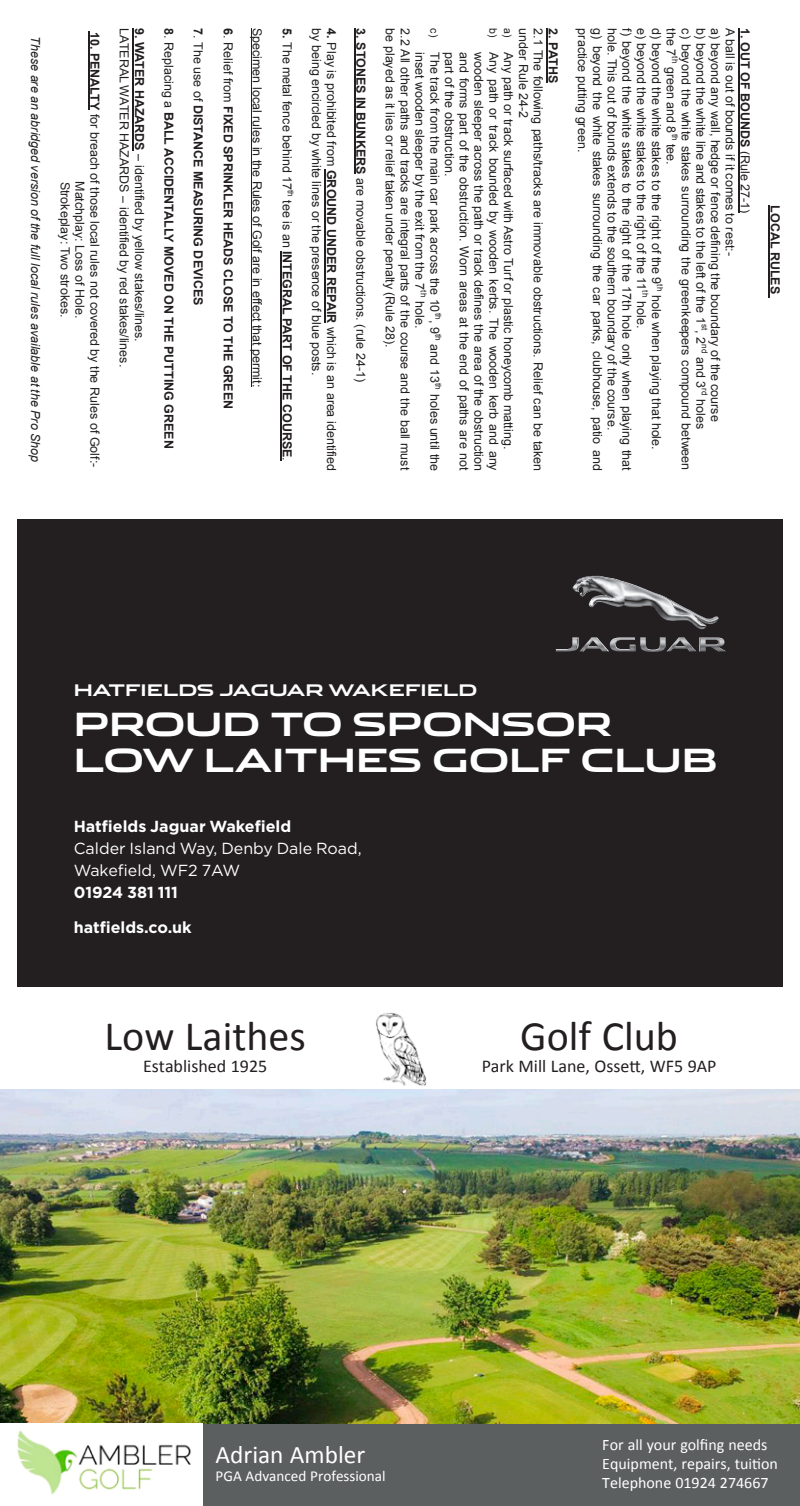
<style>
.page{position:relative;width:800px;height:1506px;background:#fff}
.page>*{position:absolute;margin:0;border:0;box-sizing:border-box;transform-origin:0 0}
.t1{font:42px "Calibri";color:#231f20}
.t2{font:700 32px/36px "Jaguar";color:#fff}
.t3{font:25.2px "Calibri";color:#fff}
.t4{font:18px "Calibri";color:#231f20}
.t5{font:16px/22px "Gotham";color:#fff}
.t6{font:16px "Calibri";color:#fff}
.t7{font:700 16px "Jaguar";color:#fff}
.t8{font:700 16px "Gotham";color:#fff}
.t9{font:15.2px "Calibri";color:#fff}
.t10{font:12.4px/14.8px "Arial";letter-spacing:.005em;color:#231f20}
.t11{font:700 12.4px "Arial";color:#231f20}
.t12{font:italic 12.4px "Arial";letter-spacing:.005em;color:#231f20}
.t13{font:10.4px "Arial";color:#231f20}
.s1{font-weight:700}
.s2{font-weight:400}
.s3{font-size:10.4px}
</style>
<div class="page">
<div style="left:0;top:1417px;width:799px;height:88px;background:#5c5f60"></div>
<img style="left:0;top:1089px;width:799px;height:334px">
<hr style="left:768px;top:205px;width:1px;height:93px;background:#231f20">
<hr style="left:738px;top:28px;width:1px;height:185px;background:#231f20">
<hr style="left:546px;top:28px;width:1px;height:55px;background:#231f20">
<hr style="left:354px;top:28px;width:1px;height:146px;background:#231f20">
<hr style="left:324px;top:170px;width:2px;height:153px;background:#231f20">
<hr style="left:280px;top:251px;width:1px;height:210px;background:#231f20">
<hr style="left:251px;top:28px;width:1px;height:359px;background:#231f20">
<hr style="left:132px;top:28px;width:2px;height:123px;background:#231f20">
<hr style="left:88px;top:32px;width:1px;height:78px;background:#231f20">
<div style="left:0;top:1423px;width:202px;height:82px;background:#fff"></div>
<img style="left:17px;top:1430px;width:174px;height:65px">
<div style="left:17px;top:519px;width:765px;height:467px;background:#231f20"></div>
<img style="left:572px;top:576px;width:31px;height:31px">
<img style="left:376px;top:1012px;width:50px;height:74px">
<p class="t12" style="left:43px;top:36px;width:427px;rotate:90deg">These are an abridged version of the full local rules available at the Pro Shop</p>
<p class="t10" style="left:102px;top:32px;width:437px;rotate:90deg"><span class="s1">10. PENALTY</span> for breach of those local rules not covered by the Rules of Golf:-</p>
<p class="t10" style="left:72px;top:182px;width:137px;rotate:90deg">Strokeplay: Two strokes.</p>
<p class="t10" style="left:87px;top:181px;width:138px;rotate:90deg">Matchplay: Loss of Hole.</p>
<p class="t10" style="left:147px;top:28px;width:340px;rotate:90deg"><span class="s1">9. WATER HAZARDS</span> – identified by yellow stakes/lines.<br>LATERAL WATER HAZARDS – identified by red stakes/lines.</p>
<p class="t11" style="left:177px;top:28px;width:422px;rotate:90deg">8<span class="s2">. Replacing a</span> BALL ACCIDENTALLY MOVED ON THE PUTTING GREEN</p>
<p class="t11" style="left:206px;top:28px;width:278px;rotate:90deg">7<span class="s2">. The use of</span> DISTANCE MEASURING DEVICES</p>
<p class="t11" style="left:236px;top:28px;width:382px;rotate:90deg">6<span class="s2">. Relief from</span> FIXED SPRINKLER HEADS CLOSE TO THE GREEN</p>
<p class="t10" style="left:264px;top:28px;width:360px;rotate:90deg">Specimen local rules in the Rules of Golf are in effect that permit:</p>
<p class="t10" style="left:339px;top:28px;width:444px;rotate:90deg"><span class="s1">4.</span> Play is prohibited from <span class="s1">GROUND UNDER REPAIR</span> which is an area identified</p>
<p class="t10" style="left:294px;top:28px;width:434px;rotate:90deg"><span class="s1">5.</span> The metal fence behind 17<sup>th</sup> tee is an <span class="s1">INTEGRAL PART OF THE COURSE</span>.</p>
<p class="t10" style="left:324px;top:28px;width:348px;rotate:90deg">by being encircled by white lines or the presence of blue posts.</p>
<p class="t10" style="left:752px;top:28px;width:229px;rotate:90deg"><span class="s1">1. OUT OF BOUNDS</span> (Rule 27-1)<br>A ball is out of bounds if it comes to rest:-</p>
<p class="t10" style="left:693px;top:28px;width:444px;rotate:90deg">c) beyond the white stakes surrounding the greenkeepers compound between the 7<sup>th</sup> green and 8<sup>th</sup> tee.<br>d) beyond the white stakes to the right of the 9<sup>th</sup> hole when playing that hole.<br>e) beyond the white stakes to the right of the 11<sup>th</sup> hole.<br>f) beyond the white stakes to the right of the 17th hole only when playing that hole. This out of bounds extends to the southern boundary of the course.</p>
<p class="t11" style="left:561px;top:28px;width:56px;rotate:90deg">2. PATHS</p>
<p class="t10" style="left:589px;top:28px;width:125px;rotate:90deg">practice putting green.</p>
<p class="t10" style="left:604px;top:28px;width:443px;rotate:90deg">g) beyond the white stakes surrounding the car parks, clubhouse, patio and</p>
<p class="t10" style="left:368px;top:28px;width:355px;rotate:90deg"><span class="s1">3. STONES IN BUNKERS</span> are movable obstructions. (rule 24-1)</p>
<p class="t10" style="left:397px;top:28px;width:320px;rotate:90deg">be played as it lies or relief taken under penalty (Rule 28).</p>
<p class="t10" style="left:412px;top:28px;width:443px;rotate:90deg">2.2 All other paths and tracks are integral parts of the course and the ball must</p>
<p class="t10" style="left:545px;top:28px;width:444px;rotate:90deg">2.1 The following paths/tracks are immovable obstructions. Relief can be taken under Rule 24-2<br><span class="s3">a)</span> Any path or track surfaced with Astro Turf or plastic honeycomb matting.</p>
<p class="t10" style="left:442px;top:52px;width:420px;text-indent:-24px;rotate:90deg"><span class="s3">c)</span> The track from the main car park across the 10<sup>th</sup>, 9<sup>th</sup> and 13<sup>th</sup> holes until the inset wooden sleeper by the exit from the 7<sup>th</sup> hole.</p>
<p class="t10" style="left:708px;top:28px;width:402px;rotate:90deg">b) beyond the white line and stakes to the left of the 1<sup>st</sup>, 2<sup>nd</sup> and 3<sup>rd</sup> holes</p>
<p class="t10" style="left:722px;top:28px;width:395px;rotate:90deg">a) beyond any wall, hedge or fence defining the boundary of the course</p>
<p class="t13" style="left:500px;top:28px;width:11px;rotate:90deg">b)</p>
<p class="t10" style="left:486px;top:52px;width:420px;rotate:90deg">wooden sleeper across the path or track defines the area of the obstruction</p>
<p class="t10" style="left:501px;top:52px;width:420px;rotate:90deg">Any path or track bounded by wooden kerbs. The wooden kerb and any</p>
<p class="t10" style="left:456px;top:52px;width:126px;rotate:90deg">part of the obstruction.</p>
<p class="t10" style="left:471px;top:52px;width:420px;rotate:90deg">and forms part of the obstruction. Worn areas at the end of paths are not</p>
<p class="t11" style="left:783px;top:205px;width:90px;rotate:90deg">LOCAL RULES</p>
<p class="t7" style="left:74px;top:676px;width:405px">HATFIELDS JAGUAR WAKEFIELD</p>
<p class="t2" style="left:74px;top:703px;width:645px">PROUD TO SPONSOR<br>LOW LAITHES GOLF CLUB</p>
<p class="t5" style="left:74px;top:814px;width:289px"><span class="s1">Hatfields Jaguar Wakefield<br></span>Calder Island Way, Denby Dale Road,<br>Wakefield, WF2 7AW<br><span class="s1">01924 381 111</span></p>
<p class="t8" style="left:74px;top:916px;width:119px">hatfields.co.uk</p>
<p class="t1" style="left:105px;top:1009px;width:203px">Low Laithes</p>
<p class="t4" style="left:143px;top:1054px;width:126px">Established 1925</p>
<p class="t1" style="left:520px;top:1009px;width:159px">Golf Club</p>
<p class="t4" style="left:481px;top:1054px;width:236px">Park Mill Lane, Ossett, WF5 9AP</p>
<p class="t3" style="left:215px;top:1438px;width:151px">Adrian Ambler</p>
<p class="t9" style="left:215px;top:1466px;width:171px">PGA Advanced Professional</p>
<p class="t6" style="left:602px;top:1434px;width:166px">For all your golfing needs</p>
<p class="t6" style="left:602px;top:1453px;width:177px">Equipment, repairs, tuition</p>
<p class="t6" style="left:602px;top:1472px;width:168px">Telephone 01924 274667</p>
</div>
